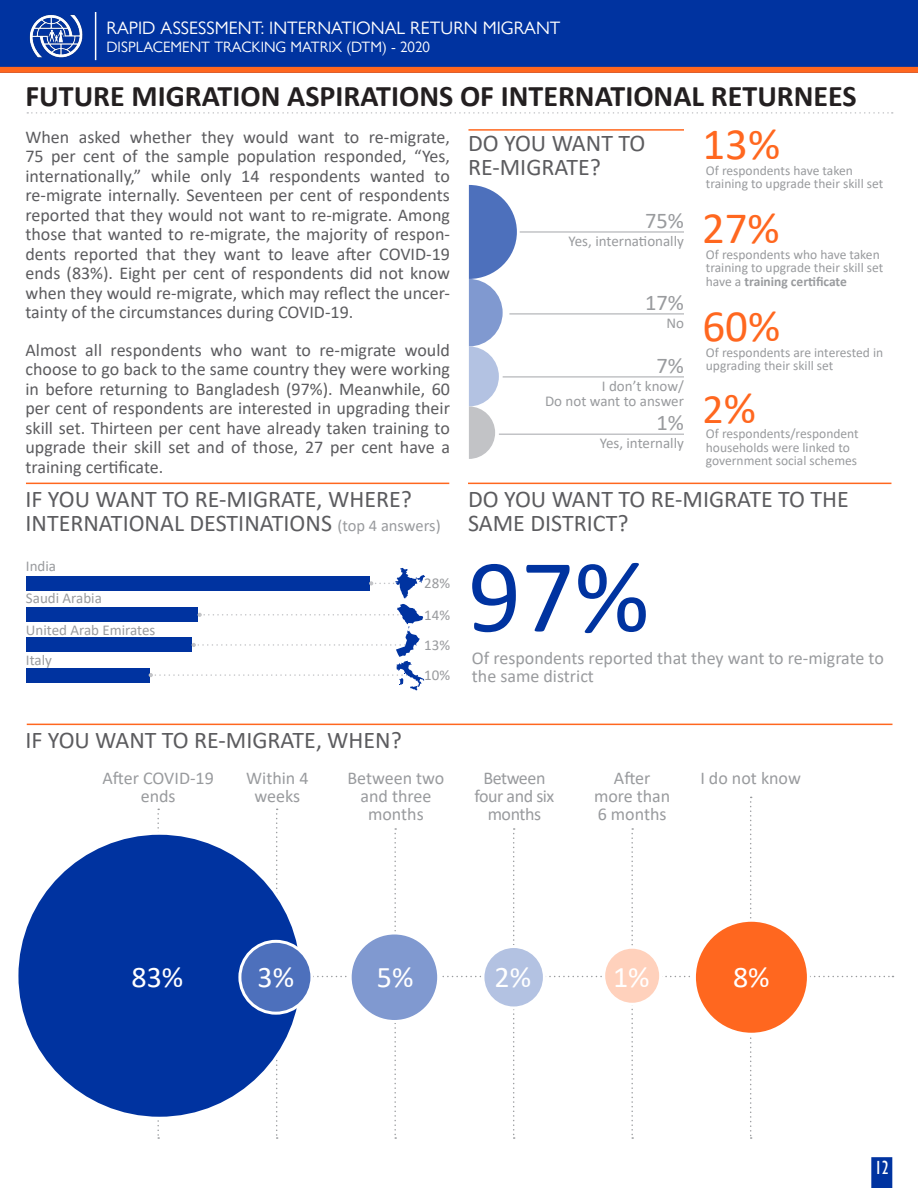
<style>
.page{position:relative;width:918px;height:1188px;background:#fff}
.page>*{position:absolute;margin:0;border:0;box-sizing:border-box;transform-origin:0 0}
.t1{font:105px "Calibri";color:#0033a0}
.t2{font:45px "Calibri";color:#ff671f}
.t3{font:42px "Calibri";color:#ff671f}
.t4{font:700 30px "Calibri";color:#231f20}
.t5{font:30px "Calibri";color:#fff}
.t6{font:24px/24px "Calibri";color:#5c5c5f}
.t7{font:22.5px "Calibri";color:#999b9e}
.t8{font:condensed 19.5px "Gill Sans";color:#fff}
.Paragraph_Style_2{font:18px/19.5px "Calibri";color:#5c5c5f;text-align:justify}
.t9{font:18px/18px "Calibri";color:#999b9e;text-align:center}
.t10{font:18px "Gill Sans Nova";color:#fff}
.t11{font:15px "Calibri";color:#999b9e}
.t12{font:15px "Gill Sans Nova";color:#fff}
.t13{font:13.5px/13.5px "Calibri";color:#999b9e}
.s1{font-weight:700}
.s2{font-size:45px}
.s3{font-size:16.5px;color:#999b9e}
</style>
<div class="page">
<div style="left:871px;top:1157px;width:21px;height:31px;background:#0033a0"></div>
<div style="left:0;top:0;width:918px;height:72px;background:#0033a0"></div>
<div style="left:0;top:67px;width:918px;height:6px;background:#ff671f"></div>
<img style="left:29px;top:14px;width:54px;height:44px">
<hr style="left:95px;top:12px;width:1px;height:48px;background:#fff">
<svg style="left:27px;top:112px;width:866px;height:2px"></svg>
<hr style="left:468px;top:129px;width:216px;height:2px;background:#ff671f">
<hr style="left:520px;top:231px;width:164px;height:2px;background:#c2c3c6">
<hr style="left:509px;top:313px;width:175px;height:2px;background:#c2c3c6">
<hr style="left:503px;top:376px;width:181px;height:2px;background:#c2c3c6">
<svg style="left:469px;top:185px;width:48px;height:274px"></svg>
<hr style="left:499px;top:434px;width:185px;height:1px;background:#c2c3c6">
<div style="left:26px;top:576px;width:343px;height:15px;background:#0033a0"></div>
<div style="left:26px;top:607px;width:172px;height:15px;background:#0033a0"></div>
<div style="left:26px;top:637px;width:166px;height:15px;background:#0033a0"></div>
<div style="left:26px;top:668px;width:123px;height:15px;background:#0033a0"></div>
<hr style="left:468px;top:483px;width:423px;height:1px;background:#ff671f">
<hr style="left:26px;top:483px;width:423px;height:1px;background:#ff671f">
<hr style="left:27px;top:724px;width:866px;height:1px;background:#ff671f">
<div style="left:17px;top:833px;width:285px;height:285px;background:#0033a0;border-radius:50%"></div>
<div style="left:240px;top:941px;width:72px;height:72px;background:#4d70bc;border-radius:50%"></div>
<div style="left:238px;top:940px;width:75px;height:75px;border:3px solid #fff;border-radius:50%"></div>
<div style="left:350px;top:933px;width:89px;height:89px;background:#8099d0;border-radius:50%"></div>
<div style="left:349px;top:932px;width:91px;height:91px;border:3px solid #fff;border-radius:50%"></div>
<div style="left:483px;top:946px;width:61px;height:62px;background:#b3c2e2;border-radius:50%"></div>
<div style="left:481px;top:945px;width:65px;height:64px;border:3px solid #fff;border-radius:50%"></div>
<div style="left:604px;top:947px;width:57px;height:57px;background:#ffd1bc;border-radius:50%"></div>
<div style="left:602px;top:946px;width:60px;height:60px;border:3px solid #fff;border-radius:50%"></div>
<div style="left:694px;top:920px;width:114px;height:114px;background:#ff671f;border-radius:50%"></div>
<div style="left:693px;top:919px;width:117px;height:117px;border:3px solid #fff;border-radius:50%"></div>
<svg style="left:149px;top:568px;width:276px;height:122px"></svg>
<p class="t10" style="left:106px;top:17px;width:456px">RAPID ASSESSMENT: INTERNATIONAL RETURN MIGRANT</p>
<p class="t12" style="left:106px;top:38px;width:325px">DISPLACEMENT TRACKING MATRIX (DTM) - 2020</p>
<p class="t4" style="left:26px;top:75px;width:833px">FUTURE MIGRATION ASPIRATIONS OF INTERNATIONAL RETURNEES</p>
<p class="t6" style="left:468px;top:130px;width:179px">DO YOU WANT TO<br>RE-MIGRATE?</p>
<p class="t2" style="left:702px;top:113px;width:79px">13%</p>
<p class="t13" style="left:706px;top:163px;width:148px">Of respondents have taken</p>
<p class="t13" style="left:706px;top:177px;width:179px">training to upgrade their skill set</p>
<p class="t2" style="left:702px;top:197px;width:79px">27%</p>
<p class="t13" style="left:706px;top:247px;width:179px">Of respondents who have taken training to upgrade their skill set have a <span class="s1">training certificate</span></p>
<p class="t2" style="left:702px;top:294px;width:79px">60%</p>
<p class="t13" style="left:706px;top:345px;width:179px">Of respondents are interested in upgrading their skill set</p>
<p class="Paragraph_Style_2" style="left:26px;top:126px;width:426px">When asked whether they would want to re-migrate, 75 per cent of the sample population responded, “Yes, internationally,” while only 14 respondents wanted to re-migrate internally. Seventeen per cent of respondents reported that they would not want to re-migrate. Among those that wanted to re-migrate, the majority of respon&shy;dents reported that they want to leave after COVID-19 ends (83%). Eight per cent of respondents did not know when they would re-migrate, which may reflect the uncer&shy;tainty of the circumstances during COVID-19.</p>
<p class="Paragraph_Style_2" style="left:26px;top:339px;width:426px">Almost all respondents who want to re-migrate would choose to go back to the same country they were working in before returning to Bangladesh (97%). Meanwhile, 60 per cent of respondents are interested in upgrading their skill set. Thirteen per cent have already taken training to upgrade their skill set and of those, 27 per cent have a training certificate.</p>
<p class="t7" style="left:645px;top:205px;width:40px">75%</p>
<p class="t11" style="left:569px;top:230px;width:117px">Yes, internationally</p>
<p class="t7" style="left:645px;top:287px;width:40px">17%</p>
<p class="t11" style="left:666px;top:312px;width:19px">No</p>
<p class="t7" style="left:657px;top:350px;width:29px">7%</p>
<p class="t11" style="left:602px;top:375px;width:84px">I don’t know/</p>
<p class="t11" style="left:545px;top:390px;width:140px">Do not want to answer</p>
<p class="t7" style="left:657px;top:407px;width:29px">1%</p>
<p class="t11" style="left:600px;top:433px;width:86px">Yes, internally</p>
<p class="t3" style="left:702px;top:380px;width:55px">2<span class="s2">%</span></p>
<p class="t13" style="left:706px;top:427px;width:154px">Of respondents/respondent</p>
<p class="t13" style="left:706px;top:440px;width:145px">households were linked to</p>
<p class="t13" style="left:706px;top:454px;width:153px">government social schemes</p>
<p class="t6" style="left:26px;top:486px;width:388px">IF YOU WANT TO RE-MIGRATE, WHERE?</p>
<p class="t6" style="left:26px;top:510px;width:417px">INTERNATIONAL DESTINATIONS <span class="s3">(top 4 answers)</span></p>
<p class="t11" style="left:26px;top:556px;width:32px">India</p>
<p class="t11" style="left:26px;top:588px;width:77px">Saudi Arabia</p>
<p class="t11" style="left:26px;top:620px;width:131px">United Arab Emirates</p>
<p class="t11" style="left:26px;top:650px;width:28px">Italy</p>
<p class="t11" style="left:424px;top:573px;width:27px">28%</p>
<p class="t11" style="left:424px;top:605px;width:27px">14%</p>
<p class="t11" style="left:424px;top:635px;width:27px">13%</p>
<p class="t11" style="left:424px;top:665px;width:27px">10%</p>
<p class="t6" style="left:468px;top:486px;width:382px">DO YOU WANT TO RE-MIGRATE TO THE<br>SAME DISTRICT?</p>
<p class="t1" style="left:468px;top:524px;width:183px">97%</p>
<p class="t9" style="left:472px;top:649px;width:414px;text-align:left">Of respondents reported that they want to re-migrate to the same district</p>
<p class="t6" style="left:26px;top:727px;width:378px">IF YOU WANT TO RE-MIGRATE, WHEN?</p>
<p class="t9" style="left:103px;top:768px;width:113px">After COVID-19 ends</p>
<p class="t9" style="left:246px;top:768px;width:64px">Within 4 weeks</p>
<p class="t9" style="left:347px;top:768px;width:99px">Between two and three months</p>
<p class="t9" style="left:474px;top:768px;width:81px">Between four and six months</p>
<p class="t9" style="left:594px;top:768px;width:78px">After more than<br>6 months</p>
<p class="t9" style="left:700px;top:768px;width:102px">I do not know</p>
<p class="t5" style="left:132px;top:956px;width:53px">83%</p>
<p class="t5" style="left:258px;top:956px;width:38px">3%</p>
<p class="t5" style="left:377px;top:956px;width:38px">5%</p>
<p class="t5" style="left:495px;top:956px;width:38px">2%</p>
<p class="t5" style="left:613px;top:956px;width:38px">1%</p>
<p class="t5" style="left:733px;top:956px;width:38px">8%</p>
<p class="t8" style="left:875px;top:1157px;width:16px">12</p>
</div>
